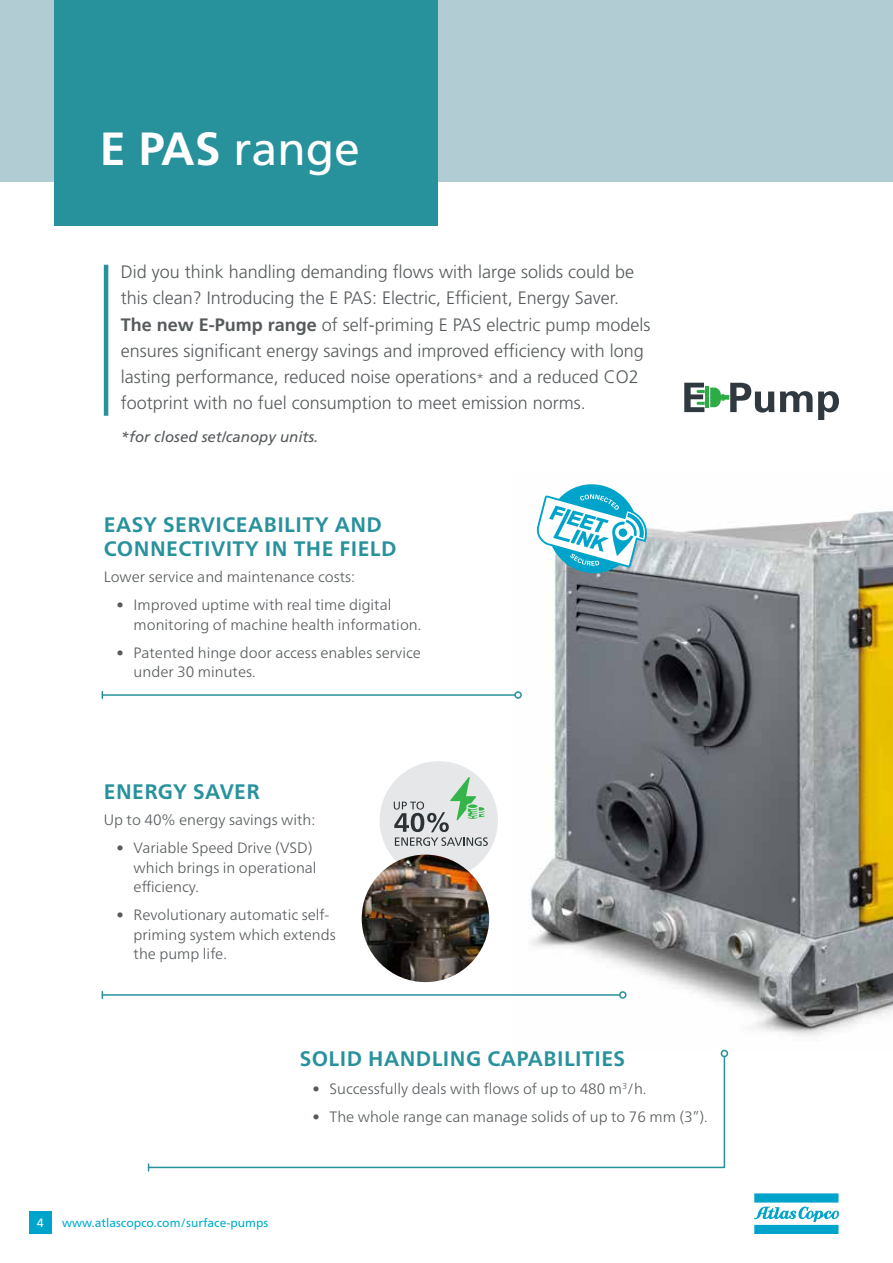
<style>
.page{position:relative;width:893px;height:1263px;background:#fff}
.page>*{position:absolute;margin:0;border:0;box-sizing:border-box;transform-origin:0 0}
.t1{font:46.5px "Frutiger LT Std";color:#fff}
.t2{font:700 21px/24px "Neue Frutiger World";letter-spacing:.02em;color:#27919c}
.t3{font:300 18px/26.2px "Frutiger LT Std";color:#555a5c}
.t4{font:300 15px/19.5px "Neue Frutiger World";color:#555a5c}
.t5{font:italic 15px "Frutiger LT Std";color:#555a5c}
.t6{font:12px "Neue Frutiger World";color:#00adcd}
.t7{font:12px "Neue Frutiger World";color:#fff}
.s1{font-weight:700}
.s2{font-size:13.5px}
</style>
<div class="page">
<svg style="left:754px;top:1193px;width:85px;height:41px"></svg>
<div style="left:29px;top:1211px;width:22px;height:23px;background:#00a4ca"></div>
<img style="left:520px;top:511px;width:373px;height:539px">
<div style="left:380px;top:761px;width:118px;height:118px;background:#e6e7e9;border-radius:50%"></div>
<div style="left:0;top:0;width:893px;height:181px;background:#b1cdd3"></div>
<hr style="left:104px;top:265px;width:4px;height:151px;background:#27919c">
<div style="left:54px;top:0;width:384px;height:225px;background:#27919c"></div>
<svg style="left:534px;top:484px;width:115px;height:91px"></svg>
<hr style="left:102px;top:694px;width:413px;height:2px;background:#27919c">
<div style="left:514px;top:691px;width:8px;height:8px;border:2px solid #27919c;border-radius:50%"></div>
<hr style="left:102px;top:994px;width:518px;height:2px;background:#27919c">
<div style="left:619px;top:991px;width:7px;height:8px;border:2px solid #27919c;border-radius:50%"></div>
<svg style="left:147px;top:1055px;width:579px;height:114px"></svg>
<div style="left:721px;top:1050px;width:7px;height:7px;border:2px solid #27919c;border-radius:50%"></div>
<svg style="left:394px;top:777px;width:94px;height:69px"></svg>
<img style="left:362px;top:855px;width:127px;height:127px;border-radius:64px">
<svg style="left:684px;top:383px;width:90px;height:30px"></svg>
<svg style="left:780px;top:391px;width:59px;height:29px"></svg>
<h1 class="t1" style="left:100px;top:122px;width:262px"><span class="s1">E PAS</span> range</h1>
<p class="t3" style="left:121px;top:259px;width:531px">Did you think handling demanding flows with large solids could be this clean? Introducing the E PAS: Electric, Efficient, Energy Saver.<br><span class="s1">The new E-Pump range</span> of self-priming E PAS electric pump models ensures significant energy savings and improved efficiency with long lasting performance, reduced noise operations<span class="s2">*</span> and a reduced CO2 footprint with no fuel consumption to meet emission norms.</p>
<p class="t5" style="left:121px;top:428px;width:199px">*for closed set/canopy units.</p>
<h2 class="t2" style="left:104px;top:512px;width:294px">EASY SERVICEABILITY AND<br>CONNECTIVITY IN THE FIELD</h2>
<p class="t4" style="left:104px;top:567px;width:253px">Lower service and maintenance costs:</p>
<p class="t4" style="left:134px;top:595px;width:289px;text-indent:-17px">• Improved uptime with real time digital monitoring of machine health information.</p>
<p class="t4" style="left:134px;top:643px;width:289px;text-indent:-17px">• Patented hinge door access enables service under 30 minutes.</p>
<h2 class="t2" style="left:104px;top:779px;width:157px">ENERGY SAVER</h2>
<p class="t4" style="left:104px;top:810px;width:213px">Up to 40% energy savings with:</p>
<p class="t4" style="left:134px;top:838px;width:184px;text-indent:-17px">• Variable Speed Drive (VSD) which brings in operational efficiency.</p>
<p class="t4" style="left:134px;top:905px;width:204px;text-indent:-17px">• Revolutionary automatic self&shy;priming system which extends the pump life.</p>
<h2 class="t2" style="left:300px;top:1046px;width:327px">SOLID HANDLING CAPABILITIES</h2>
<p class="t4" style="left:313px;top:1079px;width:335px">• Successfully deals with flows of up to 480 m<sup>3</sup>/h.</p>
<p class="t4" style="left:313px;top:1107px;width:397px">• The whole range can manage solids of up to 76 mm (3”).</p>
<p class="t7" style="left:37px;top:1214px;width:8px">4</p>
<p class="t6" style="left:62px;top:1213px;width:208px">www.atlascopco.com/surface-pumps</p>
</div>
